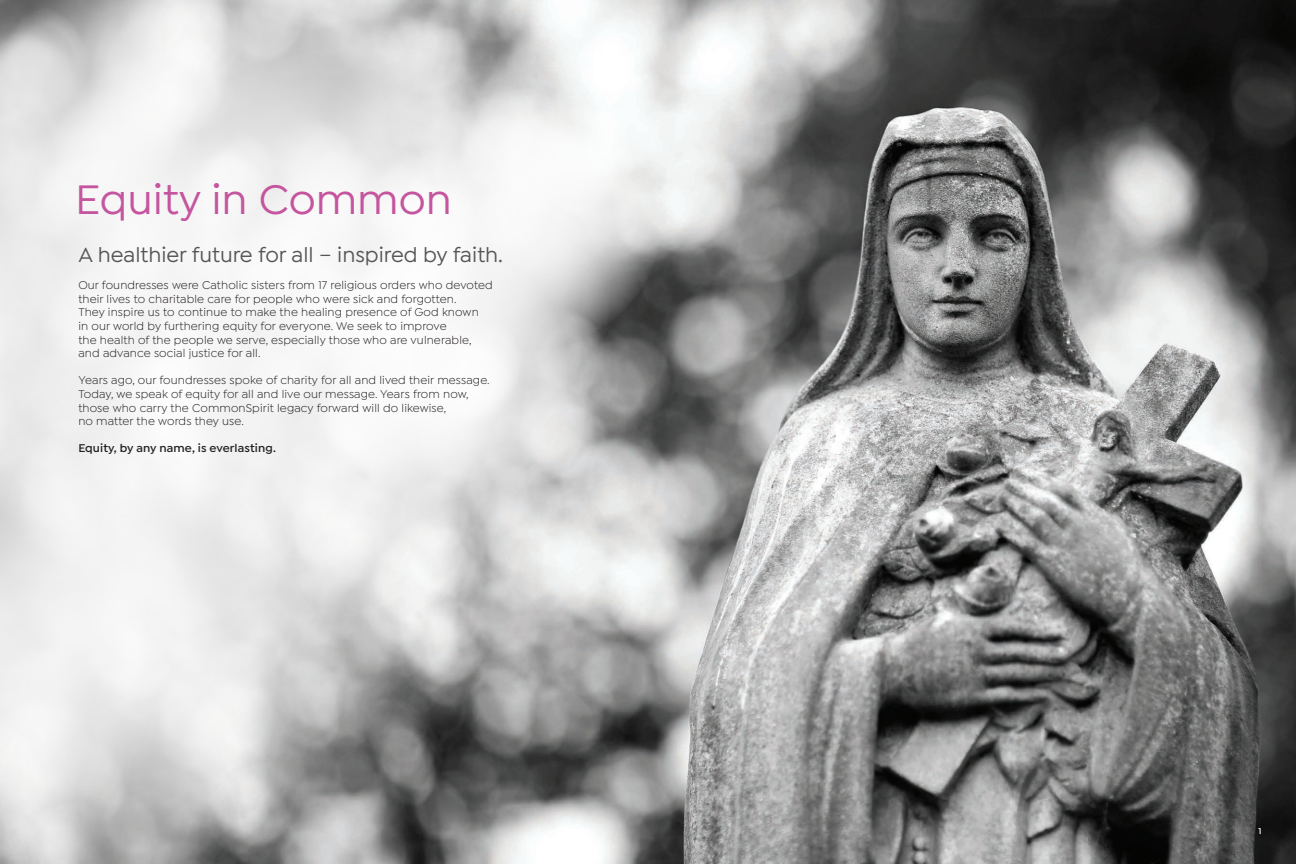
<style>
.page{position:relative;width:1296px;height:864px;background:#fff}
.page>*{position:absolute;margin:0;border:0;box-sizing:border-box;transform-origin:0 0}
.t1{font:500 44px "Isidora Sans";color:#c4559e}
.t2{font:500 22px "Isidora Sans";color:#565658}
.t3{font:12px/13.6px "Isidora Sans";letter-spacing:.01em;color:#231f20}
.t4{font:600 12px "Isidora Sans";letter-spacing:.01em;color:#231f20}
.t5{font:600 9px "Isidora Sans";color:#fff}
</style>
<div class="page">
<img style="left:324px;top:0;width:972px;height:864px">
<svg style="left:401px;top:87px;width:262px;height:261px"></svg>
<svg style="left:0;top:0;width:612px;height:828px"></svg>
<svg style="left:0;top:432px;width:324px;height:432px;fill:#ebebeb"></svg>
<p class="t1" style="left:75px;top:175px;width:378px">Equity in Common</p>
<p class="t2" style="left:78px;top:242px;width:426px">A healthier future for all – inspired by faith.</p>
<p class="t3" style="left:78px;top:278px;width:416px">Our foundresses were Catholic sisters from 17 religious orders who devoted their lives to charitable care for people who were sick and forgotten.<br>They inspire us to continue to make the healing presence of God known<br>in our world by furthering equity for everyone. We seek to improve<br>the health of the people we serve, especially those who are vulnerable, and advance social justice for all.</p>
<p class="t3" style="left:78px;top:374px;width:413px">Years ago, our foundresses spoke of charity for all and lived their message.<br>Today, we speak of equity for all and live our message. Years from now, those who carry the CommonSpirit legacy forward will do likewise,<br>no matter the words they use.</p>
<p class="t4" style="left:78px;top:441px;width:199px">Equity, by any name, is everlasting.</p>
<p class="t5" style="left:1258px;top:826px;width:5px">1</p>
</div>
